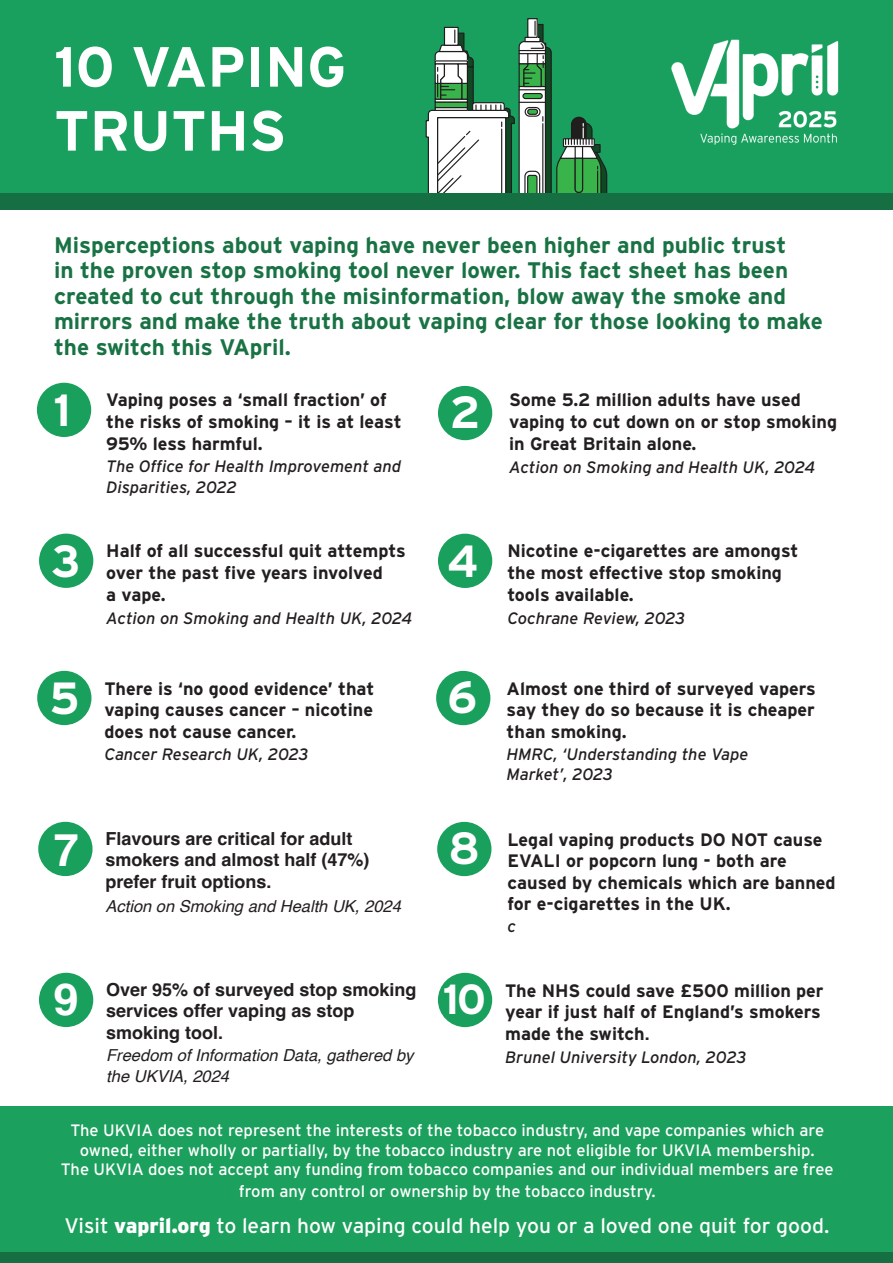
<style>
.page{position:relative;width:893px;height:1263px;background:#fff}
.page>*{position:absolute;margin:0;border:0;box-sizing:border-box;transform-origin:0 0}
.t1{font:700 56.4px/64.1px "Interstate";color:#fff}
.t2{font:700 45px "Interstate";color:#fff}
.t3{font:700 45px "Helvetica";color:#fff}
.t4{font:700 42px/42px "Helvetica Neue";letter-spacing:-.02em;color:#fff}
.t5{font:700 42px "Interstate";color:#fff}
.t6{font:700 22.5px/25.5px "Interstate";color:#197244}
.t7{font:21px "Interstate";color:#fff}
.t8{font:700 18px/21.6px "Interstate";color:#231f20}
.t9{font:700 18px/21.6px "Helvetica";color:#231f20}
.t10{font:16.5px/19.5px "Interstate";color:#fff;text-align:center}
.t11{font:italic 16.5px/21.6px "Interstate";color:#231f20}
.t12{font:italic 16.5px/21.6px "Helvetica";color:#231f20}
.s1{font-family:"Helvetica"}
.s2{font-weight:900}
</style>
<div class="page">
<div style="left:37px;top:383px;width:54px;height:54px;background:#19a05c;border-radius:50%"></div>
<div style="left:0;top:0;width:893px;height:201px;background:#19a05e"></div>
<div style="left:0;top:193px;width:893px;height:16px;background:#166f42"></div>
<img style="left:671px;top:39px;width:168px;height:106px">
<div style="left:438px;top:386px;width:54px;height:54px;background:#19a05c;border-radius:50%"></div>
<div style="left:0;top:1106px;width:893px;height:157px;background:#1ca05d"></div>
<div style="left:39px;top:534px;width:54px;height:54px;background:#19a05c;border-radius:50%"></div>
<div style="left:438px;top:534px;width:54px;height:54px;background:#19a05c;border-radius:50%"></div>
<div style="left:37px;top:671px;width:54px;height:54px;background:#19a05c;border-radius:50%"></div>
<div style="left:436px;top:671px;width:54px;height:54px;background:#19a05c;border-radius:50%"></div>
<div style="left:38px;top:822px;width:55px;height:54px;background:#19a05c;border-radius:50%"></div>
<div style="left:437px;top:822px;width:54px;height:54px;background:#19a05c;border-radius:50%"></div>
<div style="left:39px;top:973px;width:54px;height:54px;background:#19a05c;border-radius:50%"></div>
<div style="left:438px;top:973px;width:54px;height:54px;background:#19a05c;border-radius:50%"></div>
<div style="left:527px;top:18px;width:11px;height:20px;border:1px solid #201d1e"></div>
<svg style="left:425px;top:21px;width:183px;height:171px"></svg>
<div style="left:0;top:1252px;width:893px;height:11px;background:#166f42"></div>
<h1 class="t1" style="left:54px;top:35px;width:294px">10 VAPING<br>TRUTHS</h1>
<h3 class="t4" style="left:53px;top:82px;width:210px">10 VAPING<br>TRUTHS</h3>
<p class="t6" style="left:54px;top:232px;width:770px">Misperceptions about vaping have never been higher and public trust<br>in the proven stop smoking tool never lower. This fact sheet has been created to cut through the misinformation, blow away the smoke and mirrors and make the truth about vaping clear for those looking to make the switch this VApril.</p>
<h2 class="t2" style="left:54px;top:385px;width:19px">1</h2>
<p class="t8" style="left:106px;top:389px;width:297px">Vaping poses a ‘small fraction’ of the risks of smoking – it is at least<br>95% less harmful.</p>
<p class="t11" style="left:106px;top:455px;width:296px">The Office for Health Improvement and<br>Disparities, 2022</p>
<p class="t8" style="left:509px;top:389px;width:329px">Some 5.2 million adults have used vaping to cut down on or stop smoking in Great Britain alone.</p>
<p class="t11" style="left:509px;top:456px;width:308px">Action on Smoking and Health UK, 2024</p>
<h2 class="t2" style="left:450px;top:387px;width:32px">2</h2>
<h2 class="t2" style="left:51px;top:536px;width:31px">3</h2>
<p class="t8" style="left:106px;top:540px;width:301px">Half of all successful quit attempts over the past five years involved<br>a vape.</p>
<p class="t11" style="left:106px;top:607px;width:308px">Action on Smoking and Health UK, 2024</p>
<h2 class="t2" style="left:50px;top:673px;width:32px">5</h2>
<p class="t8" style="left:104px;top:677px;width:272px;text-align:justify">There is ‘no good evidence’ that vaping causes cancer – nicotine does not cause cancer.</p>
<p class="t11" style="left:104px;top:743px;width:206px">Cancer Research UK, 2023</p>
<h2 class="t3" style="left:54px;top:822px;width:27px">7</h2>
<p class="t9" style="left:106px;top:829px;width:266px">Flavours are critical for adult smokers and almost half (47%) prefer fruit options.</p>
<p class="t12" style="left:106px;top:895px;width:297px">Action on Smoking and Health UK, 2024</p>
<h2 class="t3" style="left:53px;top:971px;width:27px">9</h2>
<p class="t9" style="left:106px;top:980px;width:312px">Over 95% of surveyed stop smoking services offer vaping as stop smoking tool.</p>
<p class="t12" style="left:106px;top:1044px;width:309px">Freedom of Information Data, gathered by the UKVIA, 2024</p>
<h2 class="t2" style="left:447px;top:536px;width:33px">4</h2>
<p class="t8" style="left:507px;top:540px;width:293px">Nicotine e-cigarettes are amongst the most effective stop smoking tools available.</p>
<p class="t11" style="left:507px;top:608px;width:179px">Cochrane Review, 2023</p>
<h2 class="t2" style="left:447px;top:672px;width:31px">6</h2>
<p class="t8" style="left:507px;top:677px;width:311px;text-align:justify">Almost one third of surveyed vapers say they do so because it is cheaper than smoking.</p>
<p class="t11" style="left:507px;top:744px;width:243px;line-height:19.8px">HMRC, ‘Understanding the Vape<br>Market’, 2023</p>
<h2 class="t2" style="left:448px;top:823px;width:33px">8</h2>
<p class="t8" style="left:508px;top:828px;width:330px">Legal vaping products DO NOT cause<br>EVALI or popcorn lung - both are caused by chemicals which are banned for e-cigarettes in the UK.</p>
<p class="t11" style="left:508px;top:915px;width:10px">c</p>
<h3 class="t5" style="left:443px;top:975px;width:45px">10</h3>
<p class="t8" style="left:505px;top:979px;width:320px">The NHS could save £500 million per year if just half of England’s smokers made the switch<span class="s1">.</span></p>
<p class="t11" style="left:505px;top:1047px;width:243px">Brunel University London, 2023</p>
<p class="t10" style="left:61px;top:1120px;width:774px">The UKVIA does not represent the interests of the tobacco industry, and vape companies which are owned, either wholly or partially, by the tobacco industry are not eligible for UKVIA membership.<br>The UKVIA does not accept any funding from tobacco companies and our individual members are free</p>
<p class="t10" style="left:239px;top:1181px;width:418px">from any control or ownership by the tobacco industry.</p>
<p class="t7" style="left:64px;top:1213px;width:767px">Visit <span class="s2">vapril.org</span> to learn how vaping could help you or a loved one quit for good.</p>
</div>
